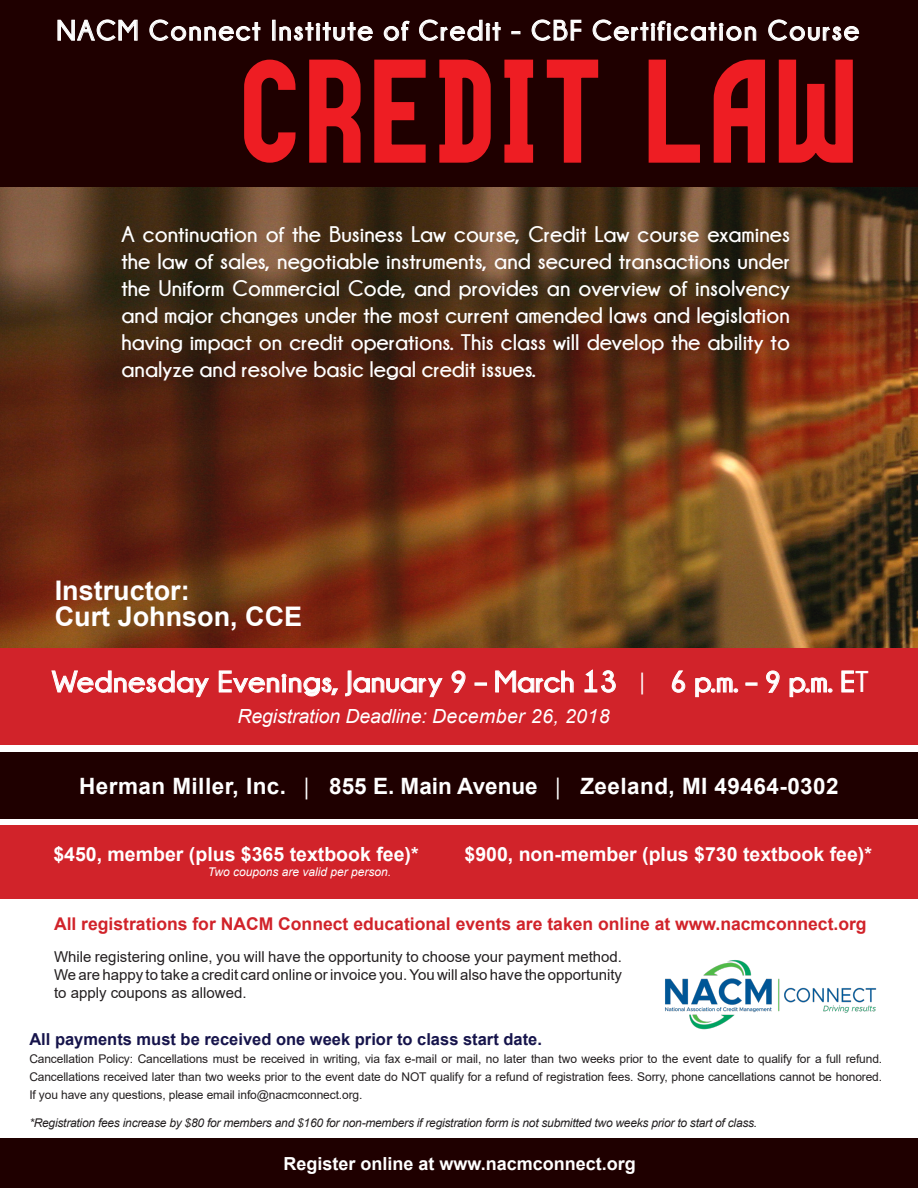
<style>
.page{position:relative;width:918px;height:1188px;background:#fff}
.page>*{position:absolute;margin:0;border:0;box-sizing:border-box;transform-origin:0 0}
.t1{font:138px "Meridiana";letter-spacing:.065em;color:#ee1d23;scale:.93 1}
.t2{font:700 30px "Champagne&Limousines";letter-spacing:.02em;color:#fff;scale:1.04 1}
.t3{font:700 28.5px "Champagne&Limousines";letter-spacing:.06em;color:#fff}
.t4{font:700 27px "Arial";color:#fff}
.t5{font:700 22.5px/27px "Champagne&Limousines";color:#fff;text-align:justify}
.t6{font:700 22.5px "Arial";letter-spacing:.02em;color:#fff}
.t7{font:700 19.5px "Arial";color:#fff}
.t8{font:italic 19.5px "Arial";letter-spacing:-.005em;color:#fff}
.t9{font:700 18px "Arial";color:#fff}
.t10{font:700 17.55px "Arial";color:#d1232a}
.t11{font:700 16.5px "Arial";color:#16144b}
.t12{font:15px/18px "Arial";color:#231f20;text-align:justify}
.t13{font:12px/18px "Arial";letter-spacing:-.01em;color:#231f20;text-align:justify}
.t14{font:italic 12px "Arial";letter-spacing:-.02em;color:#231f20}
.t15{font:italic 12px "Arial";color:#fff}
.s1{font-family:"Arial";font-size:18px}
.s2{font-size:18px}
</style>
<div class="page">
<img style="left:0;top:187px;width:918px;height:461px">
<div style="left:0;top:0;width:918px;height:187px;background:#1f0000"></div>
<svg style="left:58px;top:20px;width:80px;height:21px"></svg>
<svg style="left:150px;top:20px;width:110px;height:21px"></svg>
<div style="left:272px;top:20px;width:3px;height:20px;border:1px solid #fff"></div>
<svg style="left:280px;top:22px;width:93px;height:19px"></svg>
<svg style="left:384px;top:21px;width:26px;height:20px"></svg>
<svg style="left:419px;top:20px;width:82px;height:21px"></svg>
<svg style="left:512px;top:31px;width:8px;height:3px"></svg>
<svg style="left:532px;top:20px;width:49px;height:21px"></svg>
<svg style="left:593px;top:20px;width:163px;height:21px"></svg>
<svg style="left:768px;top:20px;width:91px;height:21px"></svg>
<div style="left:0;top:1139px;width:918px;height:49px;background:#1f0000"></div>
<img style="left:665px;top:960px;width:211px;height:70px">
<div style="left:0;top:825px;width:918px;height:74px;background:#d1232a"></div>
<div style="left:0;top:648px;width:918px;height:97px;background:#d1232a"></div>
<svg style="left:52px;top:671px;width:157px;height:26px"></svg>
<svg style="left:219px;top:671px;width:119px;height:25px"></svg>
<svg style="left:345px;top:671px;width:97px;height:26px"></svg>
<svg style="left:452px;top:671px;width:13px;height:22px"></svg>
<svg style="left:475px;top:683px;width:12px;height:2px"></svg>
<svg style="left:495px;top:670px;width:79px;height:23px"></svg>
<svg style="left:585px;top:669px;width:31px;height:24px"></svg>
<svg style="left:672px;top:670px;width:13px;height:23px"></svg>
<svg style="left:695px;top:677px;width:43px;height:20px"></svg>
<svg style="left:746px;top:683px;width:11px;height:2px"></svg>
<svg style="left:766px;top:671px;width:14px;height:22px"></svg>
<svg style="left:790px;top:677px;width:42px;height:20px"></svg>
<svg style="left:842px;top:671px;width:12px;height:21px"></svg>
<div style="left:0;top:752px;width:918px;height:67px;background:#1f0000"></div>
<svg style="left:244px;top:59px;width:52px;height:104px"></svg>
<svg style="left:309px;top:59px;width:52px;height:104px"></svg>
<svg style="left:374px;top:59px;width:52px;height:104px"></svg>
<svg style="left:439px;top:59px;width:52px;height:104px"></svg>
<svg style="left:504px;top:59px;width:30px;height:104px"></svg>
<svg style="left:546px;top:59px;width:53px;height:104px"></svg>
<svg style="left:648px;top:59px;width:52px;height:104px"></svg>
<svg style="left:713px;top:59px;width:53px;height:104px"></svg>
<svg style="left:778px;top:59px;width:75px;height:104px"></svg>
<p class="t3" style="left:56px;top:15px;width:804px">NACM Connect Institute of Credit - CBF Certification Course</p>
<p class="t1" style="left:241px;top:38px;width:661px">CREDIT LAW</p>
<p class="t5" style="left:122px;top:220px;width:670px">A continuation of the Business Law course, Credit Law course examines the law of sales, negotiable instruments, and secured transactions under the Uniform Commercial Code, and provides an overview of insolvency and major changes under the most current amended laws and legislation having impact on credit operations. This class will develop the ability to analyze and resolve basic legal credit issues.</p>
<p class="t4" style="left:55px;top:572px;width:136px">Instructor:</p>
<p class="t4" style="left:55px;top:597px;width:249px">Curt Johnson, CCE</p>
<p class="t2" style="left:52px;top:665px;width:787px">Wednesday Evenings, January 9 – March 13 <span class="s1">│</span> 6 p.m. – 9 p.m. ET</p>
<p class="t8" style="left:238px;top:704px;width:374px">Registration Deadline: December 26, 2018</p>
<p class="t6" style="left:79px;top:770px;width:761px">Herman Miller, Inc. <span class="s2">│</span> 855 E. Main Avenue <span class="s2">│</span> Zeeland, MI 49464-0302</p>
<p class="t7" style="left:53px;top:841px;width:367px">$450, member (plus $365 textbook fee)*</p>
<p class="t7" style="left:465px;top:841px;width:409px">$900, non-member (plus $730 textbook fee)*</p>
<p class="t15" style="left:208px;top:864px;width:185px">Two coupons are valid per person.</p>
<p class="t10" style="left:54px;top:911px;width:814px">All registrations for NACM Connect educational events are taken online at www.nacmconnect.org</p>
<p class="t12" style="left:54px;top:948px;width:570px">While registering online, you will have the opportunity to choose your payment method.<br>We are happy to take a credit card online or invoice you. You will also have the opportunity to apply coupons as allowed.</p>
<p class="t11" style="left:29px;top:1028px;width:514px">All payments must be received one week prior to class start date.</p>
<p class="t13" style="left:29px;top:1050px;width:854px">Cancellation Policy: Cancellations must be received in writing, via fax e-mail or mail, no later than two weeks prior to the event date to qualify for a full refund.<br>Cancellations received later than two weeks prior to the event date do NOT qualify for a refund of registration fees. Sorry, phone cancellations cannot be honored.<br>If you have any questions, please email info@nacmconnect.org.</p>
<p class="t14" style="left:29px;top:1115px;width:729px">*Registration fees increase by $80 for members and $160 for non-members if registration form is not submitted two weeks prior to start of class.</p>
<p class="t9" style="left:283px;top:1151px;width:354px">Register online at www.nacmconnect.org</p>
</div>
